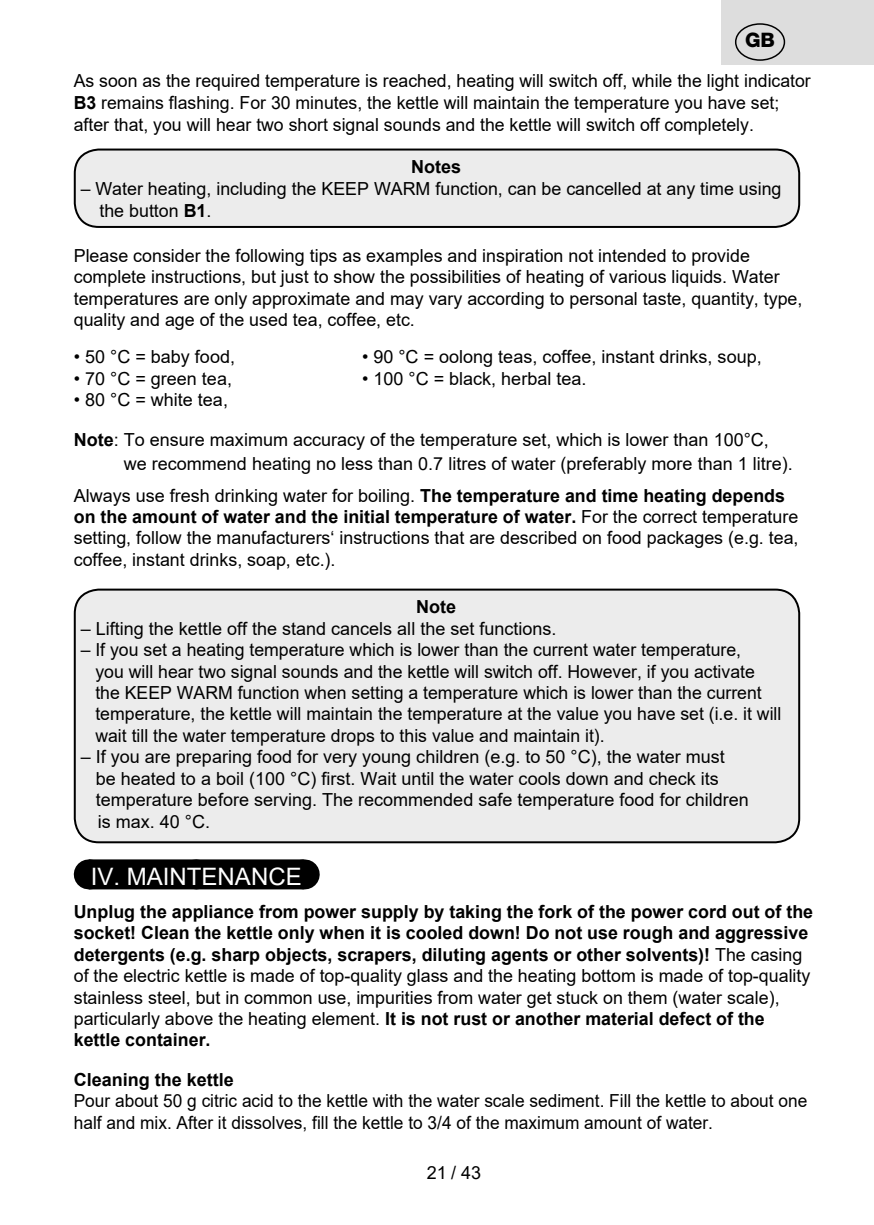
<style>
.page{position:relative;width:874px;height:1225px;background:#fff}
.page>*{position:absolute;margin:0;border:0;box-sizing:border-box;transform-origin:0 0}
.Grafický_nadpis_ETA{font:24px "Arial";color:#fff}
.t1{font:800 20px "Helvetica Neue OT";color:#000}
.Normální{font:18px/21.4px "Arial";color:#000}
.Normální-2{font:700 18px/21.4px "Arial";color:#000}
.Normální-3{font:18px/21.4px "Arial";color:#000;scale:.96 1}
.s1{font-weight:700}
.s2{font-weight:400}
</style>
<div class="page">
<div style="left:89px;top:859px;width:214px;height:30px;background:#000"></div>
<svg style="left:196px;top:859px;width:54px;height:1px"></svg>
<hr style="left:303px;top:859px;width:1px;height:30px;background:#000">
<div style="left:75px;top:149px;width:723px;height:78px;background:#ececec;border-radius:24px"></div>
<div style="left:74px;top:148px;width:725px;height:80px;border:2px solid #000;border-radius:24px"></div>
<div style="left:75px;top:589px;width:723px;height:253px;background:#ececec;border-radius:24px"></div>
<div style="left:74px;top:588px;width:725px;height:255px;border:2px solid #000;border-radius:24px"></div>
<div style="left:721px;top:0;width:152px;height:65px;background:#ddd"></div>
<div style="left:734px;top:23px;width:50px;height:38px;border:1px solid #000;border-radius:50%"></div>
<p class="t1" style="left:744px;top:28px;width:31px">GB</p>
<p class="Normální" style="left:74px;top:69px;width:738px;line-height:22px">As soon as the required temperature is reached, heating will switch off, while the light indicator<br><span class="s1">B3</span> remains flashing. For 30 minutes, the kettle will maintain the temperature you have set; after that, you will hear two short signal sounds and the kettle will switch off completely.</p>
<p class="Normální-2" style="left:411px;top:156px;width:52px">Notes</p>
<p class="Normální" style="left:99px;top:177px;width:683px;line-height:22px;text-indent:-19px">– Water heating, including the KEEP WARM function, can be cancelled at any time using the button <span class="s1">B1</span>.</p>
<p class="Normální" style="left:74px;top:244px;width:729px">Please consider the following tips as examples and inspiration not intended to provide complete instructions, but just to show the possibilities of heating of various liquids. Water temperatures are only approximate and may vary according to personal taste, quantity, type, quality and age of the used tea, coffee, etc.</p>
<p class="Normální" style="left:74px;top:346px;width:163px">• 50 °C = baby food,</p>
<p class="Normální" style="left:362px;top:346px;width:401px">• 90 °C = oolong teas, coffee, instant drinks, soup,</p>
<p class="Normální" style="left:74px;top:367px;width:160px">• 70 °C = green tea,</p>
<p class="Normální" style="left:362px;top:367px;width:226px">• 100 °C = black, herbal tea.</p>
<p class="Normální" style="left:74px;top:389px;width:156px">• 80 °C = white tea,</p>
<p class="Normální" style="left:124px;top:428px;width:670px;line-height:24px;text-indent:-50px"><span class="s1">Note</span>: To ensure maximum accuracy of the temperature set, which is lower than 100°C, we recommend heating no less than 0.7 litres of water (preferably more than 1 litre).</p>
<p class="Normální" style="left:74px;top:484px;width:726px">Always use fresh drinking water for boiling. <span class="s1">The temperature and time heating depends on the amount of water and the initial temperature of water.</span> For the correct temperature setting, follow the manufacturers‘ instructions that are described on food packages (e.g. tea, coffee, instant drinks, soap, etc.).</p>
<p class="Normální-2" style="left:416px;top:596px;width:41px">Note</p>
<p class="Normální" style="left:81px;top:617px;width:477px">– Lifting the kettle off the stand cancels all the set functions.</p>
<p class="Normální" style="left:95px;top:639px;width:687px;text-indent:-15px">– If you set a heating temperature which is lower than the current water temperature,<br>you will hear two signal sounds and the kettle will switch off. However, if you activate the KEEP WARM function when setting a temperature which is lower than the current temperature, the kettle will maintain the temperature at the value you have set (i.e. it will wait till the water temperature drops to this value and maintain it).</p>
<p class="Normální" style="left:96px;top:746px;width:654px;text-indent:-15px">– If you are preparing food for very young children (e.g. to 50 °C), the water must be heated to a boil (100 °C) first. Wait until the water cools down and check its temperature before serving. The recommended safe temperature food for children is max. 40 °C.</p>
<p class="Grafický_nadpis_ETA" style="left:91px;top:859px;width:212px">IV. MAINTENANCE</p>
<p class="Normální-2" style="left:74px;top:901px;width:740px">Unplug the appliance from power supply by taking the fork of the power cord out of the socket! Clean the kettle only when it is cooled down! Do not use rough and aggressive detergents (e.g. sharp objects, scrapers, diluting agents or other solvents)! <span class="s2">The casing</span></p>
<p class="Normální" style="left:74px;top:965px;width:737px">of the electric kettle is made of top-quality glass and the heating bottom is made of top-quality</p>
<p class="Normální" style="left:74px;top:986px;width:707px">stainless steel, but in common use, impurities from water get stuck on them (water scale),</p>
<p class="Normální-2" style="left:74px;top:1008px;width:692px"><span class="s2">particularly above the heating element.</span> It is not rust or another material defect of the kettle container.</p>
<p class="Normální-2" style="left:74px;top:1069px;width:162px">Cleaning the kettle</p>
<p class="Normální-3" style="left:74px;top:1090px;width:765px">Pour about 50 g citric acid to the kettle with the water scale sediment. Fill the kettle to about one half and mix. After it dissolves, fill the kettle to 3/4 of the maximum amount of water.</p>
<p class="Normální" style="left:427px;top:1161px;width:56px">21 / 43</p>
</div>
